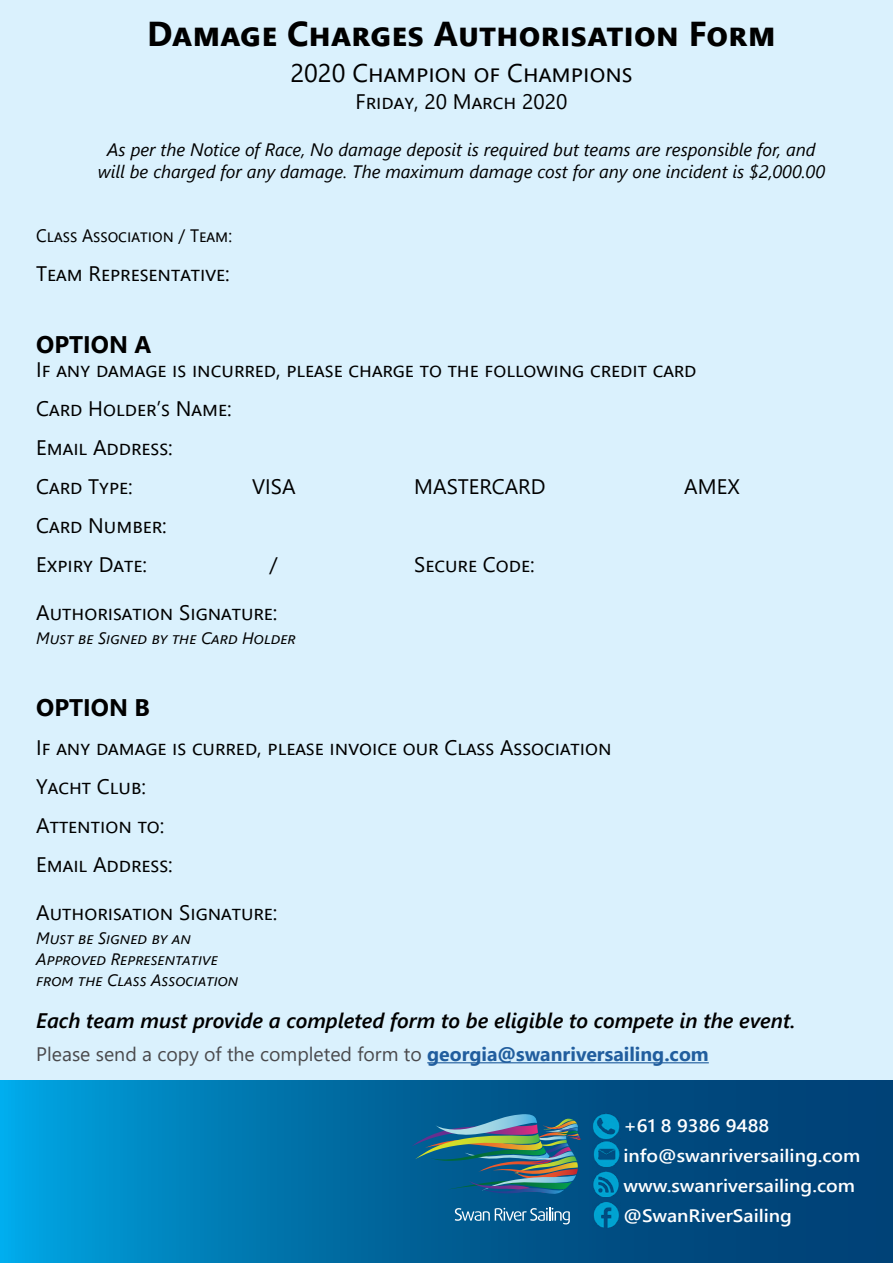
<style>
.page{position:relative;width:893px;height:1263px;background:#fff}
.page>*{position:absolute;margin:0;border:0;box-sizing:border-box;transform-origin:0 0}
.t1{font:700 34.5px "Segoe UI";color:#000}
.t2{font:25.5px "Segoe UI";color:#000}
.t3{font:700 24px "Segoe UI";color:#000}
.t4{font:21px/39px "Segoe UI";color:#000}
.t5{font:italic 600 21px "Segoe UI";color:#000}
.t6{font:19.5px "Segoe UI";color:#4a4a4d}
.t7{font:italic 18px/21.6px "Segoe UI";color:#000;text-align:center}
.t8{font:600 18px/30px "Segoe UI";color:#fff;scale:1.08 1}
.t9{font:18px "Segoe UI";color:#000;scale:.96 1}
.t10{font:italic 16.5px/21px "Segoe UI";color:#000}
.s1{font-weight:700;color:#215e9e}
</style>
<div class="page">
<div style="left:0;top:0;width:893px;height:1081px;background:#daf1fd"></div>
<hr style="left:427px;top:1062px;width:282px;height:1px;background:#215e9e">
<svg style="left:0;top:1080px;width:893px;height:183px;background:#00679e"></svg>
<img style="left:412px;top:1114px;width:168px;height:82px">
<svg style="left:455px;top:1207px;width:115px;height:17px;background:#3c7ea6"></svg>
<img style="left:593px;top:1203px;width:27px;height:25px">
<img style="left:593px;top:1142px;width:27px;height:28px">
<img style="left:591px;top:1171px;width:31px;height:26px">
<img style="left:593px;top:1112px;width:27px;height:30px">
<h1 class="t1" style="left:147px;top:2px;width:630px">Damage Charges Authorisation Form</h1>
<p class="t2" style="left:290px;top:49px;width:344px">2020 Champion of Champions</p>
<p class="t4" style="left:356px;top:81px;width:213px">Friday, 20 March 2020</p>
<p class="t7" style="left:98px;top:136px;width:728px">As per the Notice of Race, No damage deposit is required but teams are responsible for, and will be charged for any damage. The maximum damage cost for any one incident is $2,000.00</p>
<p class="t9" style="left:36px;top:219px;width:205px">Class Association / Team:</p>
<p class="t4" style="left:36px;top:252px;width:195px">Team Representative:</p>
<p class="t3" style="left:36px;top:322px;width:117px">OPTION A</p>
<p class="t4" style="left:36px;top:348px;width:662px">If any damage is incurred, please charge to the following credit card<br>Card Holder’s Name:<br>Email Address:<br>Card Type:</p>
<p class="t4" style="left:252px;top:465px;width:45px">VISA</p>
<p class="t4" style="left:414px;top:465px;width:133px">MASTERCARD</p>
<p class="t4" style="left:684px;top:465px;width:57px">AMEX</p>
<p class="t4" style="left:36px;top:504px;width:132px">Card Number:<br>Expiry Date:</p>
<p class="t4" style="left:270px;top:543px;width:10px">/</p>
<p class="t4" style="left:414px;top:543px;width:122px">Secure Code:</p>
<p class="t4" style="left:36px;top:591px;width:243px">Authorisation Signature:</p>
<p class="t10" style="left:36px;top:625px;width:261px">Must be Signed by the Card Holder</p>
<p class="t3" style="left:36px;top:685px;width:115px">OPTION B</p>
<p class="t4" style="left:36px;top:726px;width:577px">If any damage is curred, please invoice our Class Association<br>Yacht Club:<br>Attention to:<br>Email Address:</p>
<p class="t4" style="left:36px;top:891px;width:243px">Authorisation Signature:</p>
<p class="t10" style="left:36px;top:925px;width:204px">Must be Signed by an<br>Approved Representative from the Class Association</p>
<p class="t5" style="left:36px;top:1001px;width:761px">Each team must provide a completed form to be eligible to compete in the event.</p>
<p class="t6" style="left:36px;top:1036px;width:674px">Please send a copy of the completed form to <span class="s1">georgia@swanriversailing.com</span></p>
<p class="t8" style="left:623px;top:1109px;width:221px">+61 8 9386 9488 info@swanriversailing.com www.swanriversailing.com @SwanRiverSailing</p>
</div>
